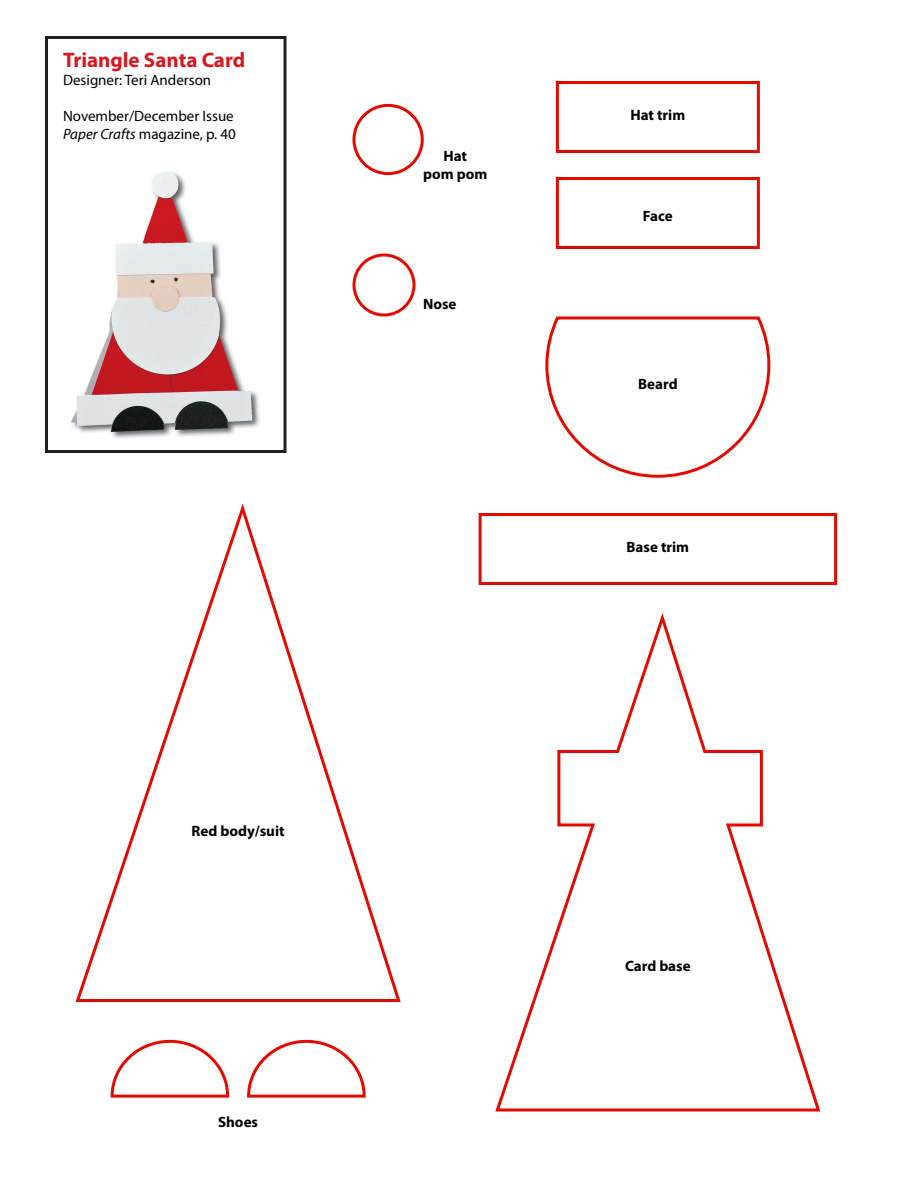
<style>
.page{position:relative;width:918px;height:1188px;background:#fff}
.page>*{position:absolute;margin:0;border:0;box-sizing:border-box;transform-origin:0 0}
.t1{font:700 21px "Myriad Pro";color:#d61921}
.t2{font:15px/18px "Myriad Pro";color:#000}
.t3{font:700 15px/18px "Myriad Pro";color:#000;text-align:center}
.s1{font-style:italic}
</style>
<div class="page">
<img style="left:70px;top:148px;width:217px;height:305px">
<div style="left:45px;top:36px;width:241px;height:417px;border:3px solid #231f20"></div>
<svg style="left:75px;top:505px;width:326px;height:497px"></svg>
<svg style="left:247px;top:1039px;width:119px;height:59px"></svg>
<svg style="left:110px;top:1039px;width:120px;height:59px"></svg>
<svg style="left:495px;top:613px;width:326px;height:499px"></svg>
<div style="left:479px;top:513px;width:358px;height:72px;border:3px solid #e30b00"></div>
<div style="left:556px;top:177px;width:204px;height:72px;border:3px solid #e30b00"></div>
<div style="left:556px;top:81px;width:204px;height:72px;border:3px solid #e30b00"></div>
<div style="left:352px;top:254px;width:64px;height:62px;border:3px solid #e30b00;border-radius:50%"></div>
<div style="left:352px;top:104px;width:72px;height:71px;border:3px solid #e30b00;border-radius:50%"></div>
<svg style="left:545px;top:316px;width:226px;height:162px"></svg>
<h1 class="t1" style="left:63px;top:47px;width:184px">Triangle Santa Card</h1>
<p class="t2" style="left:63px;top:71px;width:150px">Designer: Teri Anderson</p>
<p class="t2" style="left:63px;top:107px;width:174px">November/December Issue<br><span class="s1">Paper Crafts</span> magazine, p. 40</p>
<p class="t3" style="left:192px;top:821px;width:95px">Red body/suit</p>
<p class="t3" style="left:218px;top:1112px;width:41px">Shoes</p>
<p class="t3" style="left:423px;top:146px;width:66px">Hat<br>pom pom</p>
<p class="t3" style="left:423px;top:294px;width:35px">Nose</p>
<p class="t3" style="left:630px;top:105px;width:56px">Hat trim</p>
<p class="t3" style="left:643px;top:206px;width:31px">Face</p>
<p class="t3" style="left:638px;top:374px;width:41px">Beard</p>
<p class="t3" style="left:627px;top:537px;width:64px">Base trim</p>
<p class="t3" style="left:625px;top:956px;width:67px">Card base</p>
</div>
